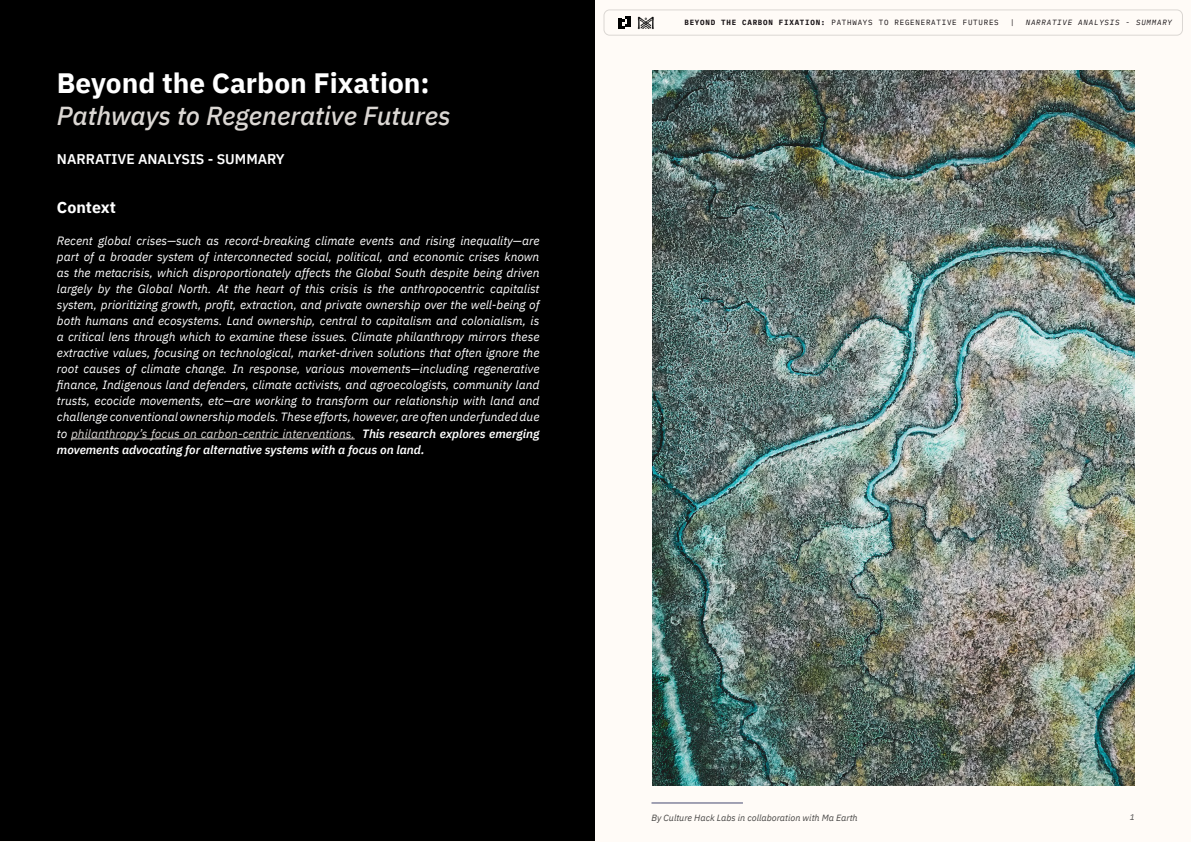
<style>
.page{position:relative;width:1191px;height:842px;background:#fff}
.page>*{position:absolute;margin:0;border:0;box-sizing:border-box;transform-origin:0 0}
.t1{font:700 28px "IBM Plex Sans";color:#fff}
.t2{font:italic 500 26px "IBM Plex Sans";color:#dbd7d3}
.t3{font:700 16px "IBM Plex Sans";color:#fff}
.t4{font:600 14px "IBM Plex Sans";color:#fff}
.t5{font:italic 12px/16.1px "IBM Plex Sans";color:#fff;text-align:justify}
.t6{font:italic 9px "IBM Plex Sans";color:#474645}
.t7{font:italic 8px "IBM Plex Sans";color:#454444}
.t8{font:7.5px "IBM Plex Mono";letter-spacing:.1em;color:#181316}
.t9{font:italic 7.5px "IBM Plex Mono";letter-spacing:.1em;color:#181316}
.s1{color:#dbd7d3}
.s2{font-weight:600}
.s3{font-weight:700}
</style>
<div class="page">
<div style="left:595px;top:0;width:596px;height:842px;background:#fffbf7"></div>
<hr style="left:651px;top:803px;width:92px;height:1px;background:#444971">
<div style="left:604px;top:10px;width:578px;height:25px;border:1px solid #dbd7d3;border-radius:6px"></div>
<svg style="left:619px;top:16px;width:11px;height:13px"></svg>
<img style="left:637px;top:16px;width:17px;height:14px">
<div style="left:0;top:0;width:595px;height:841px;background:#000"></div>
<hr style="left:71px;top:438px;width:284px;height:1px;background:#dbd7d3">
<img style="left:652px;top:71px;width:482px;height:714px">
<h2 class="t1" style="left:57px;top:61px;width:374px">Beyond the Carbon Fixation:</h2>
<h2 class="t2" style="left:57px;top:95px;width:395px">Pathways to Regenerative Futures</h2>
<p class="t4" style="left:57px;top:148px;width:229px">NARRATIVE ANALYSIS - SUMMARY</p>
<h1 class="t3" style="left:57px;top:194px;width:60px">Context</h1>
<p class="t5" style="left:57px;top:231px;width:484px">Recent global crises—such as record-breaking climate events and rising inequality—are part of a broader system of interconnected social, political, and economic crises known as the metacrisis, which disproportionately affects the Global South despite being driven largely by the Global North. At the heart of this crisis is the anthropocentric capitalist system, prioritizing growth, profit, extraction, and private ownership over the well-being of both humans and ecosystems. Land ownership, central to capitalism and colonialism, is a critical lens through which to examine these issues. Climate philanthropy mirrors these extractive values, focusing on technological, market-driven solutions that often ignore the root causes of climate change. In response, various movements—including regenerative finance, Indigenous land defenders, climate activists, and agroecologists, community land trusts, ecocide movements, etc—are working to transform our relationship with land and challenge conventional ownership models. These efforts, however, are often underfunded due to <span class="s1">philanthropy’s focus on carbon-centric interventions.</span> <span class="s2">This research explores emerging movements advocating for alternative systems with a focus on land.</span></p>
<p class="t8" style="left:684px;top:17px;width:316px"><span class="s3">BEYOND THE CARBON FIXATION:</span> PATHWAYS TO REGENERATIVE FUTURES</p>
<p class="t8" style="left:1010px;top:17px;width:6px">|</p>
<p class="t9" style="left:1025px;top:16px;width:148px">NARRATIVE ANALYSIS - SUMMARY</p>
<p class="t6" style="left:651px;top:810px;width:208px">By Culture Hack Labs in collaboration with Ma Earth</p>
<p class="t7" style="left:1130px;top:811px;width:6px">1</p>
</div>
